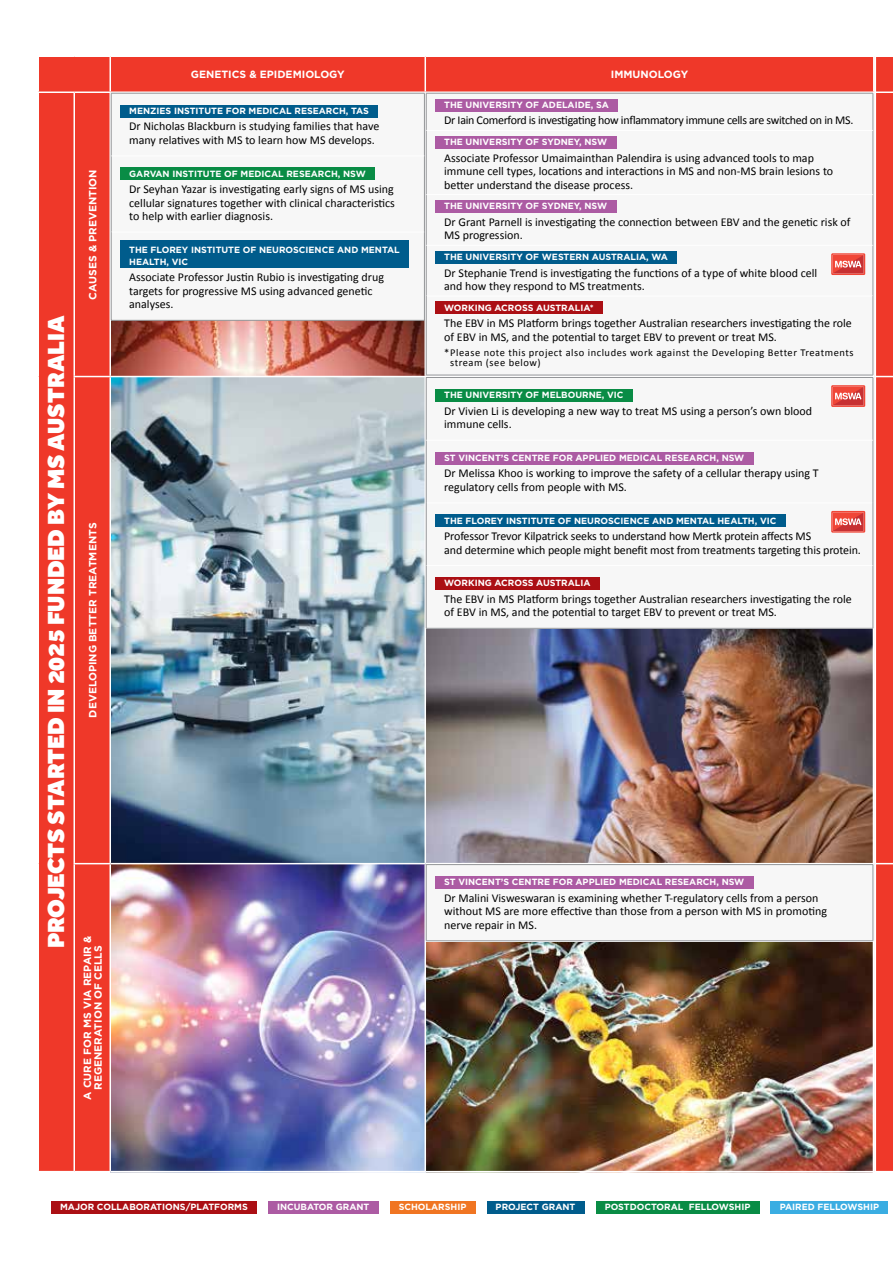
<style>
.page{position:relative;width:893px;height:1263px;background:#fff}
.page>*{position:absolute;margin:0;border:0;box-sizing:border-box;transform-origin:0 0}
.t1{font:900 24px "Effra CC";color:#fff}
.t2{font:12px/13.5px "Calibri";color:#000}
.t3{font:12px "Calibri";letter-spacing:-.025em;color:#000}
.t4{font:700 10.5px/10.5px "Gotham";color:#fff;text-align:center}
.t5{font:10.5px/10.5px "Calibri";letter-spacing:.05em;color:#000}
.t6{font:700 9px/12px "Gotham";color:#fff}
</style>
<div class="page">
<div style="left:876px;top:57px;width:17px;height:1114px;background:#ef3829"></div>
<img style="left:39px;top:57px;width:834px;height:1114px">
<hr style="left:425px;top:377px;width:1px;height:486px;background:#fff">
<hr style="left:74px;top:376px;width:36px;height:1px;background:#fff">
<hr style="left:74px;top:863px;width:36px;height:1px;background:#fff">
<hr style="left:110px;top:377px;width:1px;height:486px;background:#fff">
<hr style="left:110px;top:863px;width:315px;height:1px;background:#fff">
<hr style="left:110px;top:864px;width:1px;height:307px;background:#fff">
<hr style="left:425px;top:863px;width:450px;height:1px;background:#fff">
<hr style="left:425px;top:864px;width:1px;height:307px;background:#fff">
<hr style="left:425px;top:57px;width:1px;height:35px;background:#fff">
<hr style="left:425px;top:92px;width:450px;height:1px;background:#fff">
<hr style="left:425px;top:376px;width:450px;height:1px;background:#fff">
<hr style="left:74px;top:92px;width:36px;height:1px;background:#fff">
<hr style="left:110px;top:57px;width:1px;height:35px;background:#fff">
<hr style="left:38px;top:92px;width:36px;height:1px;background:#fff">
<hr style="left:74px;top:93px;width:1px;height:283px;background:#fff">
<hr style="left:74px;top:377px;width:1px;height:486px;background:#fff">
<hr style="left:74px;top:864px;width:1px;height:307px;background:#fff">
<hr style="left:110px;top:92px;width:315px;height:1px;background:#fff">
<hr style="left:110px;top:93px;width:1px;height:283px;background:#fff">
<hr style="left:425px;top:93px;width:1px;height:283px;background:#fff">
<hr style="left:110px;top:376px;width:315px;height:1px;background:#fff">
<svg style="left:112px;top:94px;width:312px;height:226px"></svg>
<hr style="left:111px;top:156px;width:1px;height:76px;background:#939598">
<hr style="left:424px;top:156px;width:1px;height:76px;background:#939598">
<hr style="left:111px;top:93px;width:314px;height:1px;background:#939598">
<hr style="left:111px;top:93px;width:1px;height:63px;background:#939598">
<hr style="left:424px;top:93px;width:1px;height:63px;background:#939598">
<hr style="left:111px;top:156px;width:313px;height:1px;background:#fff">
<hr style="left:111px;top:232px;width:313px;height:1px;background:#fff">
<hr style="left:111px;top:232px;width:1px;height:88px;background:#939598">
<hr style="left:424px;top:232px;width:1px;height:88px;background:#939598">
<hr style="left:111px;top:320px;width:314px;height:1px;background:#939598">
<div style="left:120px;top:105px;width:258px;height:12px;background:#005c8c"></div>
<div style="left:120px;top:168px;width:255px;height:12px;background:#098c45"></div>
<div style="left:120px;top:241px;width:289px;height:27px;background:#005c8c"></div>
<svg style="left:427px;top:94px;width:446px;height:281px"></svg>
<hr style="left:426px;top:130px;width:1px;height:65px;background:#939598">
<hr style="left:426px;top:195px;width:1px;height:50px;background:#939598">
<hr style="left:426px;top:245px;width:1px;height:51px;background:#939598">
<hr style="left:426px;top:296px;width:447px;height:1px;background:#fff">
<hr style="left:426px;top:296px;width:1px;height:79px;background:#939598">
<hr style="left:426px;top:375px;width:447px;height:1px;background:#939598">
<hr style="left:426px;top:93px;width:447px;height:1px;background:#939598">
<hr style="left:426px;top:93px;width:1px;height:37px;background:#939598">
<hr style="left:426px;top:130px;width:447px;height:1px;background:#fff">
<hr style="left:426px;top:194px;width:447px;height:1px;background:#fff">
<hr style="left:426px;top:245px;width:447px;height:1px;background:#fff">
<div style="left:435px;top:99px;width:183px;height:12px;background:#ac5ba3"></div>
<div style="left:435px;top:136px;width:181px;height:12px;background:#ac5ba3"></div>
<div style="left:435px;top:200px;width:181px;height:13px;background:#ac5ba3"></div>
<div style="left:435px;top:251px;width:242px;height:12px;background:#005c8c"></div>
<div style="left:435px;top:302px;width:168px;height:12px;background:#ab0f14"></div>
<svg style="left:427px;top:378px;width:446px;height:250px"></svg>
<hr style="left:426px;top:502px;width:447px;height:1px;background:#fff">
<hr style="left:426px;top:440px;width:1px;height:63px;background:#939598">
<hr style="left:426px;top:503px;width:1px;height:63px;background:#939598">
<hr style="left:426px;top:377px;width:447px;height:1px;background:#939598">
<hr style="left:426px;top:378px;width:1px;height:62px;background:#939598">
<hr style="left:426px;top:440px;width:447px;height:1px;background:#fff">
<hr style="left:426px;top:565px;width:447px;height:1px;background:#fff">
<hr style="left:426px;top:566px;width:1px;height:62px;background:#939598">
<hr style="left:426px;top:628px;width:447px;height:1px;background:#939598">
<div style="left:435px;top:389px;width:198px;height:12px;background:#098c45"></div>
<div style="left:435px;top:452px;width:318px;height:12px;background:#ac5ba3"></div>
<div style="left:435px;top:515px;width:350px;height:12px;background:#005c8c"></div>
<div style="left:435px;top:577px;width:165px;height:13px;background:#ab0f14"></div>
<div style="left:426px;top:864px;width:447px;height:77px;background:#f7f7f7"></div>
<hr style="left:426px;top:865px;width:1px;height:75px;background:#939598">
<hr style="left:426px;top:864px;width:447px;height:1px;background:#939598">
<hr style="left:426px;top:940px;width:447px;height:1px;background:#939598">
<div style="left:435px;top:876px;width:318px;height:12px;background:#ac5ba3"></div>
<svg style="left:831px;top:511px;width:34px;height:22px"></svg>
<svg style="left:832px;top:512px;width:32px;height:19px"></svg>
<svg style="left:831px;top:253px;width:34px;height:22px"></svg>
<svg style="left:832px;top:255px;width:32px;height:19px"></svg>
<svg style="left:831px;top:385px;width:34px;height:22px"></svg>
<svg style="left:832px;top:386px;width:32px;height:20px"></svg>
<div style="left:268px;top:1201px;width:110px;height:13px;background:#ac5ba3"></div>
<div style="left:390px;top:1201px;width:85px;height:13px;background:#f07522"></div>
<div style="left:487px;top:1201px;width:97px;height:13px;background:#005c8c"></div>
<div style="left:596px;top:1201px;width:163px;height:13px;background:#098c45"></div>
<div style="left:51px;top:1201px;width:206px;height:13px;background:#ab0f14"></div>
<div style="left:771px;top:1201px;width:117px;height:13px;background:#3aade2"></div>
<h1 class="t1" style="left:42px;top:948px;width:634px;rotate:-90deg">PROJECTS STARTED IN 2025 FUNDED BY MS AUSTRALIA</h1>
<p class="t4" style="left:88px;top:299px;width:132px;rotate:-90deg">CAUSES &amp; PREVENTION</p>
<p class="t4" style="left:88px;top:717px;width:196px;rotate:-90deg">DEVELOPING BETTER TREATMENTS</p>
<p class="t4" style="left:83px;top:1100px;width:166px;rotate:-90deg">A CURE FOR MS VIA REPAIR &amp;<br>REGENERATION OF CELLS</p>
<p class="t4" style="left:191px;top:70px;width:155px">GENETICS &amp; EPIDEMIOLOGY</p>
<p class="t4" style="left:611px;top:70px;width:79px">IMMUNOLOGY</p>
<p class="t6" style="left:129px;top:105px;width:241px">MENZIES INSTITUTE FOR MEDICAL RESEARCH, TAS</p>
<p class="t2" style="left:129px;top:121px;width:252px">Dr Nicholas Blackburn is studying families that have many relatives with MS to learn how MS develops.</p>
<p class="t6" style="left:129px;top:168px;width:238px">GARVAN INSTITUTE OF MEDICAL RESEARCH, NSW</p>
<p class="t2" style="left:129px;top:182px;width:267px;text-align:justify">Dr Seyhan Yazar is investigating early signs of MS using cellular signatures together with clinical characteristics to help with earlier diagnosis.</p>
<p class="t6" style="left:129px;top:244px;width:272px">THE FLOREY INSTITUTE OF NEUROSCIENCE AND MENTAL<br>HEALTH, VIC</p>
<p class="t2" style="left:129px;top:270px;width:256px">Associate Professor Justin Rubio is investigating drug targets for progressive MS using advanced genetic analyses.</p>
<p class="t6" style="left:444px;top:99px;width:166px">THE UNIVERSITY OF ADELAIDE, SA</p>
<p class="t3" style="left:444px;top:112px;width:411px">Dr Iain Comerford is investigating how inflammatory immune cells are switched on in MS.</p>
<p class="t6" style="left:444px;top:136px;width:165px">THE UNIVERSITY OF SYDNEY, NSW</p>
<p class="t2" style="left:444px;top:151px;width:391px">Associate Professor Umaimainthan Palendira is using advanced tools to map immune cell types, locations and interactions in MS and non-MS brain lesions to better understand the disease process.</p>
<p class="t6" style="left:444px;top:201px;width:165px">THE UNIVERSITY OF SYDNEY, NSW</p>
<p class="t2" style="left:444px;top:215px;width:408px">Dr Grant Parnell is investigating the connection between EBV and the genetic risk of<br>MS progression.</p>
<p class="t6" style="left:444px;top:251px;width:225px">THE UNIVERSITY OF WESTERN AUSTRALIA, WA</p>
<p class="t2" style="left:444px;top:265px;width:374px">Dr Stephanie Trend is investigating the functions of a type of white blood cell and how they respond to MS treatments.</p>
<p class="t6" style="left:444px;top:302px;width:151px">WORKING ACROSS AUSTRALIA*</p>
<p class="t2" style="left:444px;top:316px;width:409px">The EBV in MS Platform brings together Australian researchers investigating the role of EBV in MS, and the potential to target EBV to prevent or treat MS.</p>
<p class="t5" style="left:450px;top:348px;width:405px;text-indent:-6px">* Please note this project also includes work against the Developing Better Treatments stream (see below)</p>
<p class="t6" style="left:444px;top:389px;width:181px">THE UNIVERSITY OF MELBOURNE, VIC</p>
<p class="t2" style="left:444px;top:404px;width:369px">Dr Vivien Li is developing a new way to treat MS using a person’s own blood immune cells.</p>
<p class="t6" style="left:444px;top:452px;width:302px">ST VINCENT’S CENTRE FOR APPLIED MEDICAL RESEARCH, NSW</p>
<p class="t2" style="left:444px;top:466px;width:376px">Dr Melissa Khoo is working to improve the safety of a cellular therapy using T regulatory cells from people with MS.</p>
<p class="t6" style="left:444px;top:515px;width:334px">THE FLOREY INSTITUTE OF NEUROSCIENCE AND MENTAL HEALTH, VIC</p>
<p class="t2" style="left:444px;top:529px;width:418px">Professor Trevor Kilpatrick seeks to understand how Mertk protein affects MS<br>and determine which people might benefit most from treatments targeting this protein.</p>
<p class="t6" style="left:444px;top:578px;width:148px">WORKING ACROSS AUSTRALIA</p>
<p class="t2" style="left:444px;top:592px;width:409px">The EBV in MS Platform brings together Australian researchers investigating the role of EBV in MS, and the potential to target EBV to prevent or treat MS.</p>
<p class="t6" style="left:444px;top:876px;width:302px">ST VINCENT’S CENTRE FOR APPLIED MEDICAL RESEARCH, NSW</p>
<p class="t2" style="left:444px;top:891px;width:384px">Dr Malini Visweswaran is examining whether T-regulatory cells from a person without MS are more effective than those from a person with MS in promoting nerve repair in MS.</p>
<p class="t6" style="left:60px;top:1202px;width:189px">MAJOR COLLABORATIONS/PLATFORMS</p>
<p class="t6" style="left:277px;top:1202px;width:94px">INCUBATOR GRANT</p>
<p class="t6" style="left:399px;top:1202px;width:69px">SCHOLARSHIP</p>
<p class="t6" style="left:496px;top:1202px;width:81px">PROJECT GRANT</p>
<p class="t6" style="left:605px;top:1202px;width:147px">POSTDOCTORAL FELLOWSHIP</p>
<p class="t6" style="left:780px;top:1202px;width:101px">PAIRED FELLOWSHIP</p>
</div>
